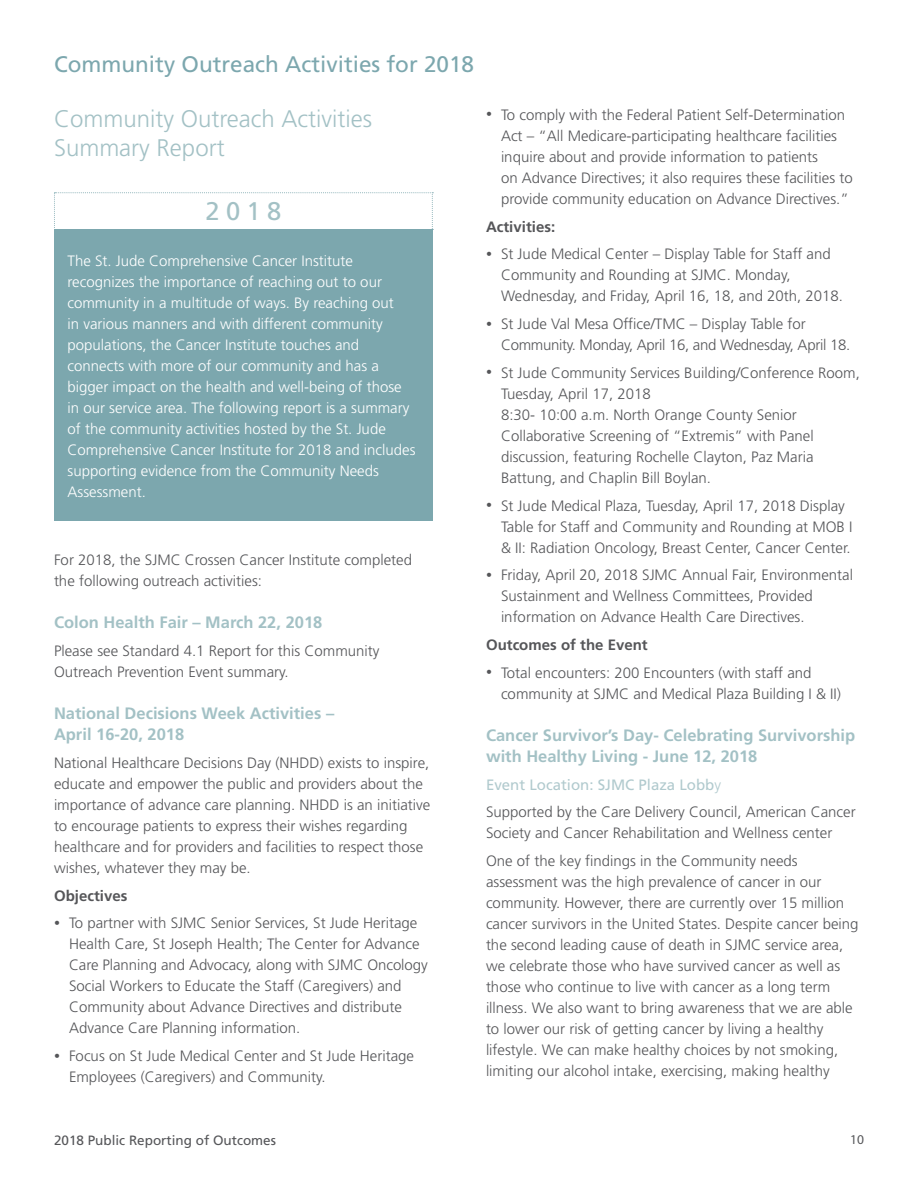
<style>
.page{position:relative;width:918px;height:1188px;background:#fff}
.page>*{position:absolute;margin:0;border:0;box-sizing:border-box;transform-origin:0 0}
.t1{font:25.5px "Frutiger";color:#a3c1c5}
.t2{font:300 24px/28.8px "Frutiger";color:#a3c1c5}
.Subhead{font:22.5px "Frutiger";color:#7ca7ae}
.t3{font:700 16.5px/21px "Frutiger";color:#a3c1c5}
.t4{font:300 15px/21px "Frutiger";color:#555659}
.t5{font:300 15px/21px "Frutiger";color:#fff}
.t6{font:300 15px/21px "Frutiger";letter-spacing:-.02em;color:#555659}
.t7{font:700 15px "Frutiger";color:#555659}
.t8{font:15px "Frutiger";color:#b1cace}
.Subhead-2{font:13.5px "Frutiger";color:#555659}
.t9{font:13.5px "Myriad Pro";color:#555659}
.s1{font-size:12px}
.s2{font-weight:300}
</style>
<div class="page">
<div style="left:54px;top:230px;width:379px;height:291px;background:#7ca7ae"></div>
<svg style="left:54px;top:192px;width:379px;height:38px"></svg>
<p class="Subhead" style="left:54px;top:50px;width:422px">Community Outreach Activities for 2018</p>
<p class="t2" style="left:54px;top:104px;width:320px">Community Outreach Activities<br>Summary Report</p>
<p class="t1" style="left:205px;top:196px;width:77px">2018</p>
<p class="t5" style="left:68px;top:250px;width:350px">The St. Jude Comprehensive Cancer Institute recognizes the importance of reaching out to our community in a multitude of ways. By reaching out<br>in various manners and with different community populations, the Cancer Institute touches and connects with more of our community and has a bigger impact on the health and well-being of those in our service area. The following report is a summary of the community activities hosted by the St. Jude Comprehensive Cancer Institute for 2018 and includes supporting evidence from the Community Needs Assessment.</p>
<p class="t4" style="left:54px;top:550px;width:360px">For 2018, the SJMC Crossen Cancer Institute completed the following outreach activities:</p>
<p class="t3" style="left:54px;top:612px;width:270px">Colon Health Fair – March 22, 2018</p>
<p class="t4" style="left:54px;top:640px;width:327px">Please see Standard 4.1 Report for this Community<br>Outreach Prevention Event summary.</p>
<p class="t3" style="left:54px;top:703px;width:282px">National Decisions Week Activities –<br>April 16-20, 2018</p>
<p class="t4" style="left:54px;top:752px;width:378px">National Healthcare Decisions Day (NHDD) exists to inspire, educate and empower the public and providers about the importance of advance care planning. NHDD is an initiative to encourage patients to express their wishes regarding healthcare and for providers and facilities to respect those wishes, whatever they may be.</p>
<p class="t7" style="left:54px;top:887px;width:75px">Objectives</p>
<p class="t4" style="left:69px;top:913px;width:360px;text-indent:-15px"><span class="s1">•</span> To partner with SJMC Senior Services, St Jude Heritage Health Care, St Joseph Health; The Center for Advance Care Planning and Advocacy, along with SJMC Oncology Social Workers to Educate the Staff (Caregivers) and Community about Advance Directives and distribute Advance Care Planning information.</p>
<p class="t4" style="left:69px;top:1045px;width:347px;text-indent:-15px"><span class="s1">•</span> Focus on St Jude Medical Center and St Jude Heritage<br>Employees (Caregivers) and Community.</p>
<p class="t4" style="left:486px;top:104px;width:361px;text-align:center"><span class="s1">•</span> To comply with the Federal Patient Self-Determination<br>Act – “All Medicare-participating healthcare facilities</p>
<p class="t4" style="left:501px;top:146px;width:319px">inquire about and provide information to patients</p>
<p class="t4" style="left:501px;top:167px;width:353px">on Advance Directives; it also requires these facilities to provide community education on Advance Directives.”</p>
<p class="t7" style="left:486px;top:217px;width:71px">Activities:</p>
<p class="t4" style="left:501px;top:244px;width:344px;text-indent:-15px"><span class="s1">•</span> St Jude Medical Center – Display Table for Staff and<br>Community and Rounding at SJMC. Monday,<br>Wednesday, and Friday, April 16, 18, and 20th, 2018.</p>
<p class="t6" style="left:501px;top:313px;width:351px;text-indent:-15px"><span class="s1">•</span> St Jude Val Mesa Office/TMC – Display Table for<br>Community. Monday, April 16, and Wednesday, April 18.</p>
<p class="t4" style="left:501px;top:362px;width:360px;text-indent:-15px"><span class="s1">•</span> St Jude Community Services Building/Conference Room,<br>Tuesday, April 17, 2018</p>
<p class="t4" style="left:501px;top:404px;width:314px">8:30- 10:00 a.m. North Orange County Senior Collaborative Screening of “Extremis” with Panel discussion, featuring Rochelle Clayton, Paz Maria Battung, and Chaplin Bill Boylan.</p>
<p class="t4" style="left:501px;top:495px;width:353px;text-indent:-15px"><span class="s1">•</span> St Jude Medical Plaza, Tuesday, April 17, 2018 Display<br>Table for Staff and Community and Rounding at MOB I &amp; II: Radiation Oncology, Breast Center, Cancer Center.</p>
<p class="t4" style="left:501px;top:565px;width:354px;text-indent:-15px"><span class="s1">•</span> Friday, April 20, 2018 SJMC Annual Fair, Environmental<br>Sustainment and Wellness Committees, Provided information on Advance Health Care Directives.</p>
<p class="t7" style="left:486px;top:636px;width:163px">Outcomes of the Event</p>
<p class="t4" style="left:501px;top:662px;width:342px;text-indent:-15px"><span class="s1">•</span> Total encounters: 200 Encounters (with staff and community at SJMC and Medical Plaza Building I &amp; II)</p>
<p class="t3" style="left:486px;top:724px;width:371px">Cancer Survivor’s Day- Celebrating Survivorship with Healthy Living - June 12, 2018</p>
<p class="t8" style="left:486px;top:775px;width:237px">Event Location: SJMC Plaza Lobb<span class="s2">y</span></p>
<p class="t4" style="left:486px;top:802px;width:371px">Supported by the Care Delivery Council, American Cancer<br>Society and Cancer Rehabilitation and Wellness center</p>
<p class="t4" style="left:486px;top:850px;width:374px">One of the key findings in the Community needs assessment was the high prevalence of cancer in our community. However, there are currently over 15 million cancer survivors in the United States. Despite cancer being the second leading cause of death in SJMC service area, we celebrate those who have survived cancer as well as those who continue to live with cancer as a long term illness. We also want to bring awareness that we are able to lower our risk of getting cancer by living a healthy lifestyle. We can make healthy choices by not smoking, limiting our alcohol intake, exercising, making healthy</p>
<p class="Subhead-2" style="left:54px;top:1132px;width:224px">2018 Public Reporting of Outcomes</p>
<p class="t9" style="left:850px;top:1132px;width:15px">10</p>
</div>
